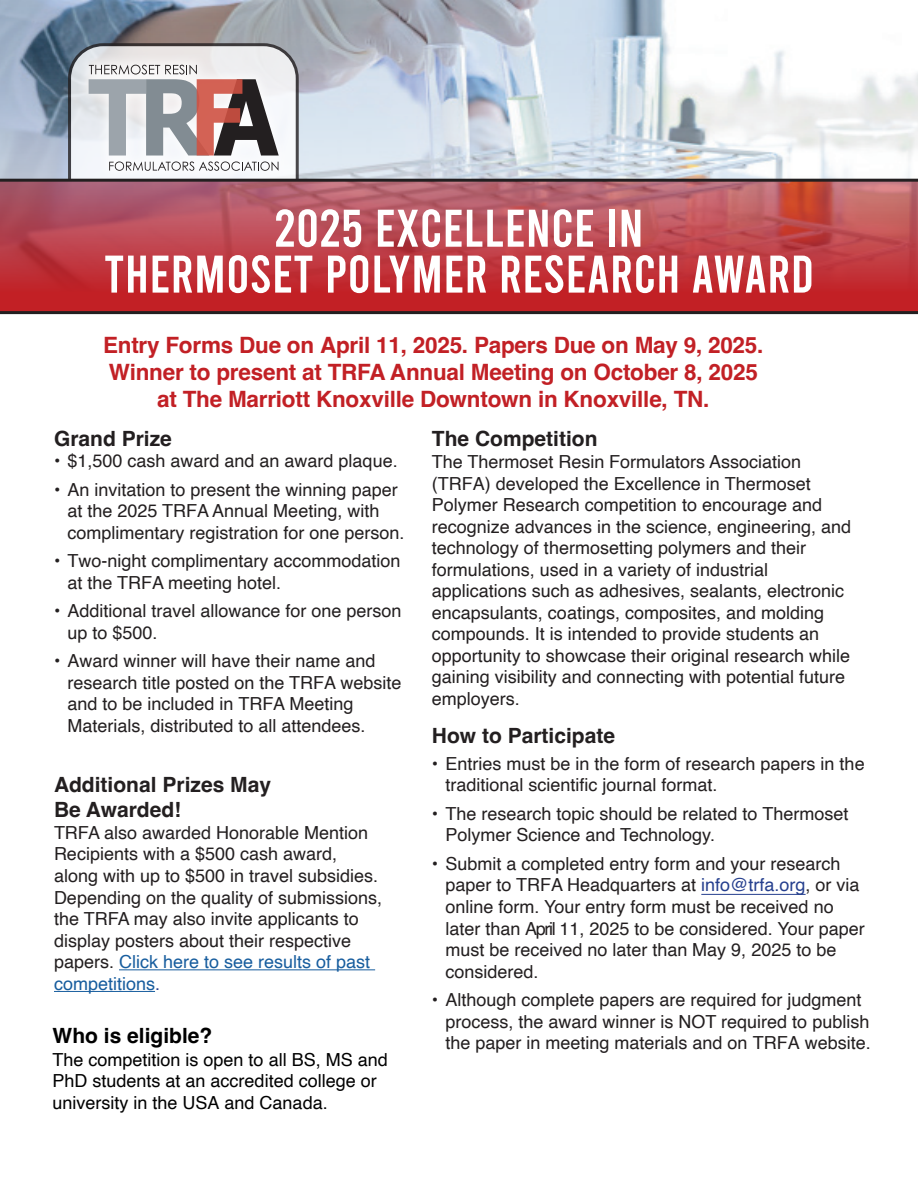
<style>
.page{position:relative;width:918px;height:1188px;background:#fff}
.page>*{position:absolute;margin:0;border:0;box-sizing:border-box;transform-origin:0 0}
.t1{font:52.8px/45.9px "Bebas";letter-spacing:.01em;color:#fff;text-align:center}
.t2{font:700 22.5px/27px "Helvetica";letter-spacing:-.01em;color:#c22025;text-align:center}
.t3{font:700 21px/25.2px "Helvetica";color:#231f20}
.t4{font:700 21px "Helvetica";color:#000}
.t5{font:18px/21.6px "Helvetica";color:#231f20}
.t6{font:18px/21.6px "Helvetica";color:#000}
.s1{color:#253f8e}
.s2{color:#175d9e}
</style>
<div class="page">
<img style="left:0;top:0;width:918px;height:179px">
<svg style="left:67px;top:42px;width:233px;height:137px"></svg>
<hr style="left:119px;top:969px;width:256px;height:1px;background:#175d9e">
<hr style="left:54px;top:991px;width:101px;height:1px;background:#175d9e">
<svg style="left:0;top:179px;width:918px;height:135px;background:#b64048"></svg>
<hr style="left:701px;top:894px;width:105px;height:1px;background:#253f8e">
<h1 class="t1" style="left:104px;top:205px;width:711px">2025 EXCELLENCE IN<br>THERMOSET POLYMER RESEARCH AWARD</h1>
<p class="t2" style="left:103px;top:334px;width:662px">Entry Forms Due on April 11, 2025. Papers Due on May 9, 2025.<br>Winner to present at TRFA Annual Meeting on October 8, 2025 at The Marriott Knoxville Downtown in Knoxville, TN.</p>
<p class="t3" style="left:54px;top:428px;width:119px">Grand Prize</p>
<p class="t5" style="left:54px;top:451px;width:345px">• $1,500 cash award and an award plaque.</p>
<p class="t5" style="left:68px;top:479px;width:339px;text-indent:-14px">• An invitation to present the winning paper at the 2025 TRFA Annual Meeting, with complimentary registration for one person.</p>
<p class="t5" style="left:68px;top:551px;width:335px;text-indent:-14px">• Two-night complimentary accommodation at the TRFA meeting hotel.</p>
<p class="t5" style="left:68px;top:600px;width:336px;text-indent:-14px">• Additional travel allowance for one person up to $500.</p>
<p class="t5" style="left:68px;top:650px;width:335px;text-indent:-14px">• Award winner will have their name and research title posted on the TRFA website and to be included in TRFA Meeting Materials, distributed to all attendees.</p>
<p class="t3" style="left:432px;top:428px;width:167px">The Competition</p>
<p class="t5" style="left:432px;top:452px;width:421px">The Thermoset Resin Formulators Association (TRFA) developed the Excellence in Thermoset Polymer Research competition to encourage and recognize advances in the science, engineering, and technology of thermosetting polymers and their formulations, used in a variety of industrial applications such as adhesives, sealants, electronic encapsulants, coatings, composites, and molding compounds. It is intended to provide students an opportunity to showcase their original research while gaining visibility and connecting with potential future employers.</p>
<p class="t3" style="left:432px;top:726px;width:185px">How to Participate</p>
<p class="t5" style="left:445px;top:753px;width:421px;text-indent:-13px">• Entries must be in the form of research papers in the traditional scientific journal format.</p>
<p class="t5" style="left:445px;top:803px;width:405px;text-indent:-13px">• The research topic should be related to Thermoset<br>Polymer Science and Technology.</p>
<p class="t5" style="left:445px;top:853px;width:421px;text-indent:-13px">• Submit a completed entry form and your research paper to TRFA Headquarters at <span class="s1">info@trfa.org</span>, or via online form. Your entry form must be received no later than April 11, 2025 to be considered. Your paper must be received no later than May 9, 2025 to be considered.</p>
<p class="t5" style="left:445px;top:990px;width:425px;text-indent:-13px">• Although complete papers are required for judgment process, the award winner is NOT required to publish</p>
<p class="t3" style="left:54px;top:774px;width:219px">Additional Prizes May<br>Be Awarded!</p>
<p class="t5" style="left:54px;top:822px;width:330px">TRFA also awarded Honorable Mention Recipients with a $500 cash award, along with up to $500 in travel subsidies.<br>Depending on the quality of submissions, the TRFA may also invite applicants to display posters about their respective papers. <span class="s2">Click here to see results of past competitions</span><span class="s1">.</span></p>
<p class="t4" style="left:53px;top:1023px;width:161px">Who is eligible?</p>
<p class="t5" style="left:445px;top:1033px;width:427px">the paper in meeting materials and on TRFA website.</p>
<p class="t6" style="left:53px;top:1049px;width:337px">The competition is open to all BS, MS and<br>PhD students at an accredited college or university in the USA and Canada.</p>
</div>
